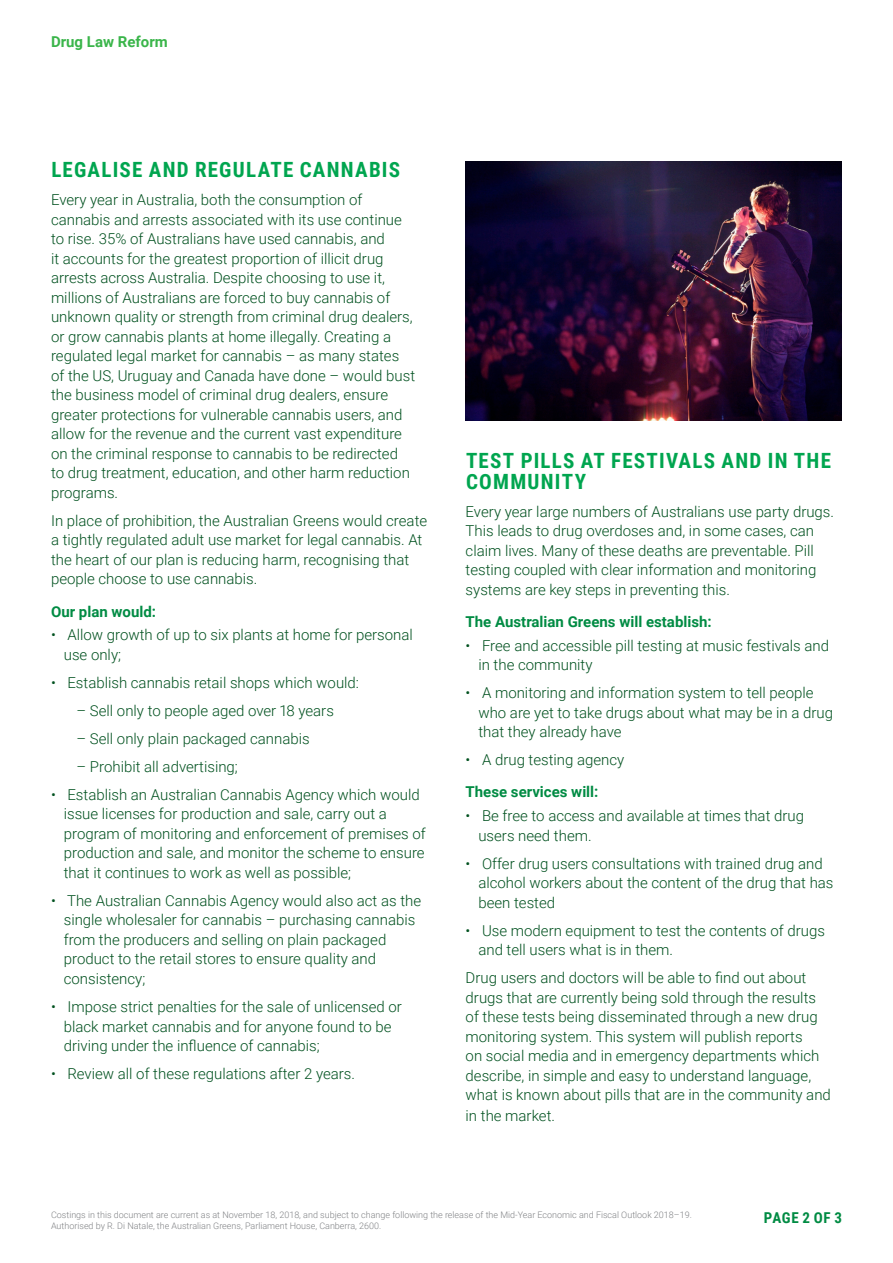
<style>
.page{position:relative;width:893px;height:1263px;background:#fff}
.page>*{position:absolute;margin:0;border:0;box-sizing:border-box;transform-origin:0 0}
.Initiative_Sub_Headi{font:700 21px/21px "Roboto Condensed";letter-spacing:.06em;color:#00a54f}
.Initiative_Body_Text{font:300 15px/19.5px "Roboto";color:#00511f}
.Initiative_List_Head{font:700 15px "Roboto";color:#008b43}
.t1{font:700 15px "Roboto";color:#3ab54a}
.t2{font:700 15px "Roboto Condensed";letter-spacing:.04em;color:#008b43}
.t3{font:300 9px/10.8px "Roboto";color:#808285}
</style>
<div class="page">
<img style="left:466px;top:162px;width:376px;height:259px">
<p class="t1" style="left:51px;top:31px;width:118px">Drug Law Reform</p>
<h3 class="Initiative_Sub_Headi" style="left:51px;top:159px;width:350px">LEGALISE AND REGULATE CANNABIS</h3>
<p class="Initiative_Body_Text" style="left:51px;top:190px;width:366px">Every year in Australia, both the consumption of cannabis and arrests associated with its use continue to rise. 35% of Australians have used cannabis, and<br>it accounts for the greatest proportion of illicit drug arrests across Australia. Despite choosing to use it, millions of Australians are forced to buy cannabis of unknown quality or strength from criminal drug dealers, or grow cannabis plants at home illegally. Creating a regulated legal market for cannabis – as many states of the US, Uruguay and Canada have done – would bust the business model of criminal drug dealers, ensure greater protections for vulnerable cannabis users, and allow for the revenue and the current vast expenditure on the criminal response to cannabis to be redirected<br>to drug treatment, education, and other harm reduction programs.</p>
<p class="Initiative_Body_Text" style="left:51px;top:510px;width:378px">In place of prohibition, the Australian Greens would create a tightly regulated adult use market for legal cannabis. At the heart of our plan is reducing harm, recognising that people choose to use cannabis.</p>
<p class="Initiative_List_Head" style="left:51px;top:601px;width:107px">Our plan would:</p>
<p class="Initiative_Body_Text" style="left:64px;top:625px;width:351px;text-indent:-13px">• Allow growth of up to six plants at home for personal use only;</p>
<p class="Initiative_Body_Text" style="left:51px;top:672px;width:310px">• Establish cannabis retail shops which would:</p>
<p class="Initiative_Body_Text" style="left:77px;top:700px;width:259px">– Sell only to people aged over 18 years</p>
<p class="Initiative_Body_Text" style="left:77px;top:728px;width:235px">– Sell only plain packaged cannabis</p>
<p class="Initiative_Body_Text" style="left:77px;top:756px;width:163px">– Prohibit all advertising;</p>
<p class="Initiative_Body_Text" style="left:64px;top:784px;width:363px;text-indent:-13px">• Establish an Australian Cannabis Agency which would issue licenses for production and sale, carry out a program of monitoring and enforcement of premises of production and sale, and monitor the scheme to ensure that it continues to work as well as possible;</p>
<p class="Initiative_Body_Text" style="left:64px;top:890px;width:359px;text-indent:-13px">• The Australian Cannabis Agency would also act as the single wholesaler for cannabis – purchasing cannabis from the producers and selling on plain packaged product to the retail stores to ensure quality and consistency;</p>
<p class="Initiative_Body_Text" style="left:64px;top:996px;width:340px;text-indent:-13px">• Impose strict penalties for the sale of unlicensed or black market cannabis and for anyone found to be driving under the influence of cannabis;</p>
<p class="Initiative_Body_Text" style="left:51px;top:1063px;width:306px">• Review all of these regulations after 2 years.</p>
<h3 class="Initiative_Sub_Headi" style="left:466px;top:449px;width:367px">TEST PILLS AT FESTIVALS AND IN THE<br>COMMUNITY</h3>
<p class="Initiative_Body_Text" style="left:466px;top:501px;width:370px">Every year large numbers of Australians use party drugs.<br>This leads to drug overdoses and, in some cases, can claim lives. Many of these deaths are preventable. Pill testing coupled with clear information and monitoring systems are key steps in preventing this.</p>
<p class="Initiative_List_Head" style="left:466px;top:611px;width:248px">The Australian Greens will establish:</p>
<p class="Initiative_Body_Text" style="left:478px;top:635px;width:352px;text-indent:-13px">• Free and accessible pill testing at music festivals and in the community</p>
<p class="Initiative_Body_Text" style="left:478px;top:682px;width:356px;text-indent:-13px">• A monitoring and information system to tell people who are yet to take drugs about what may be in a drug that they already have</p>
<p class="Initiative_Body_Text" style="left:466px;top:749px;width:160px">• A drug testing agency</p>
<p class="Initiative_List_Head" style="left:466px;top:781px;width:134px">These services will:</p>
<p class="Initiative_Body_Text" style="left:478px;top:805px;width:327px;text-indent:-13px">• Be free to access and available at times that drug users need them.</p>
<p class="Initiative_Body_Text" style="left:478px;top:853px;width:357px;text-indent:-13px">• Offer drug users consultations with trained drug and alcohol workers about the content of the drug that has been tested</p>
<p class="Initiative_Body_Text" style="left:478px;top:920px;width:348px;text-indent:-13px">• Use modern equipment to test the contents of drugs and tell users what is in them.</p>
<p class="Initiative_Body_Text" style="left:466px;top:967px;width:367px">Drug users and doctors will be able to find out about drugs that are currently being sold through the results of these tests being disseminated through a new drug monitoring system. This system will publish reports<br>on social media and in emergency departments which describe, in simple and easy to understand language, what is known about pills that are in the community and</p>
<p class="Initiative_Body_Text" style="left:466px;top:1105px;width:91px">in the market.</p>
<p class="t3" style="left:51px;top:1209px;width:642px">Costings in this document are current as at November 18, 2018, and subject to change following the release of the Mid-Year Economic and Fiscal Outlook 2018–19.<br>Authorised by R. Di Natale, the Australian Greens, Parliament House, Canberra, 2600.</p>
<p class="t2" style="left:764px;top:1207px;width:80px">PAGE 2 OF 3</p>
</div>
